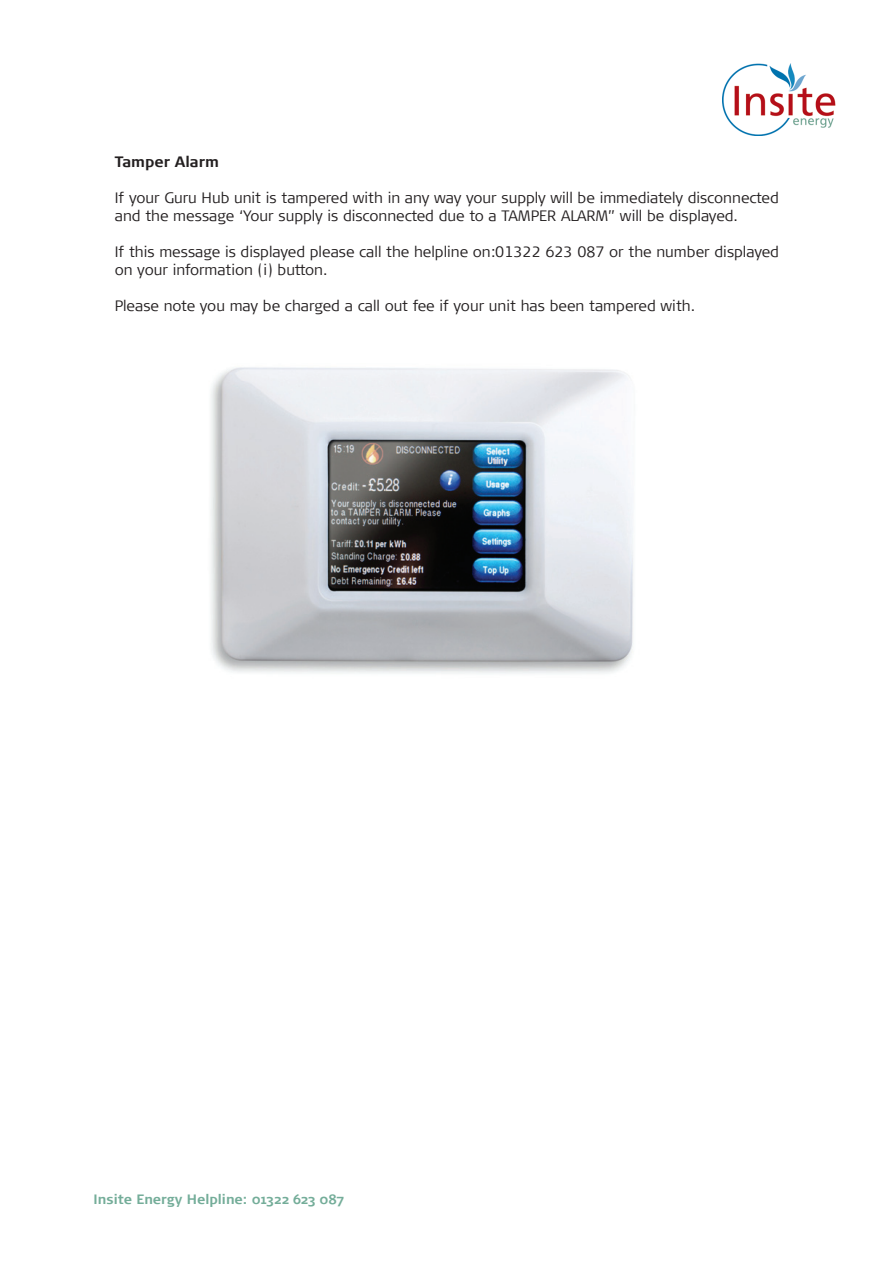
<style>
.page{position:relative;width:893px;height:1263px;background:#fff}
.page>*{position:absolute;margin:0;border:0;box-sizing:border-box;transform-origin:0 0}
.t1{font:300 15px/18px "Signa Column";color:#231f20}
.t2{font:700 15px "Signa Normal";color:#231f20}
.t3{font:700 13.5px "Signa Normal";color:#74ad99}
</style>
<div class="page">
<img style="left:723px;top:64px;width:113px;height:72px">
<img style="left:211px;top:367px;width:423px;height:307px">
<p class="t2" style="left:115px;top:153px;width:106px">Tamper Alarm</p>
<p class="t1" style="left:115px;top:189px;width:665px">If your Guru Hub unit is tampered with in any way your supply will be immediately disconnected and the message ‘Your supply is disconnected due to a TAMPER ALARM” will be displayed.</p>
<p class="t1" style="left:115px;top:243px;width:666px">If this message is displayed please call the helpline on:01322 623 087 or the number displayed on your information (i) button.</p>
<p class="t1" style="left:115px;top:297px;width:582px">Please note you may be charged a call out fee if your unit has been tampered with.</p>
<p class="t3" style="left:94px;top:1191px;width:252px">Insite Energy Helpline: 01322 623 087</p>
</div>
